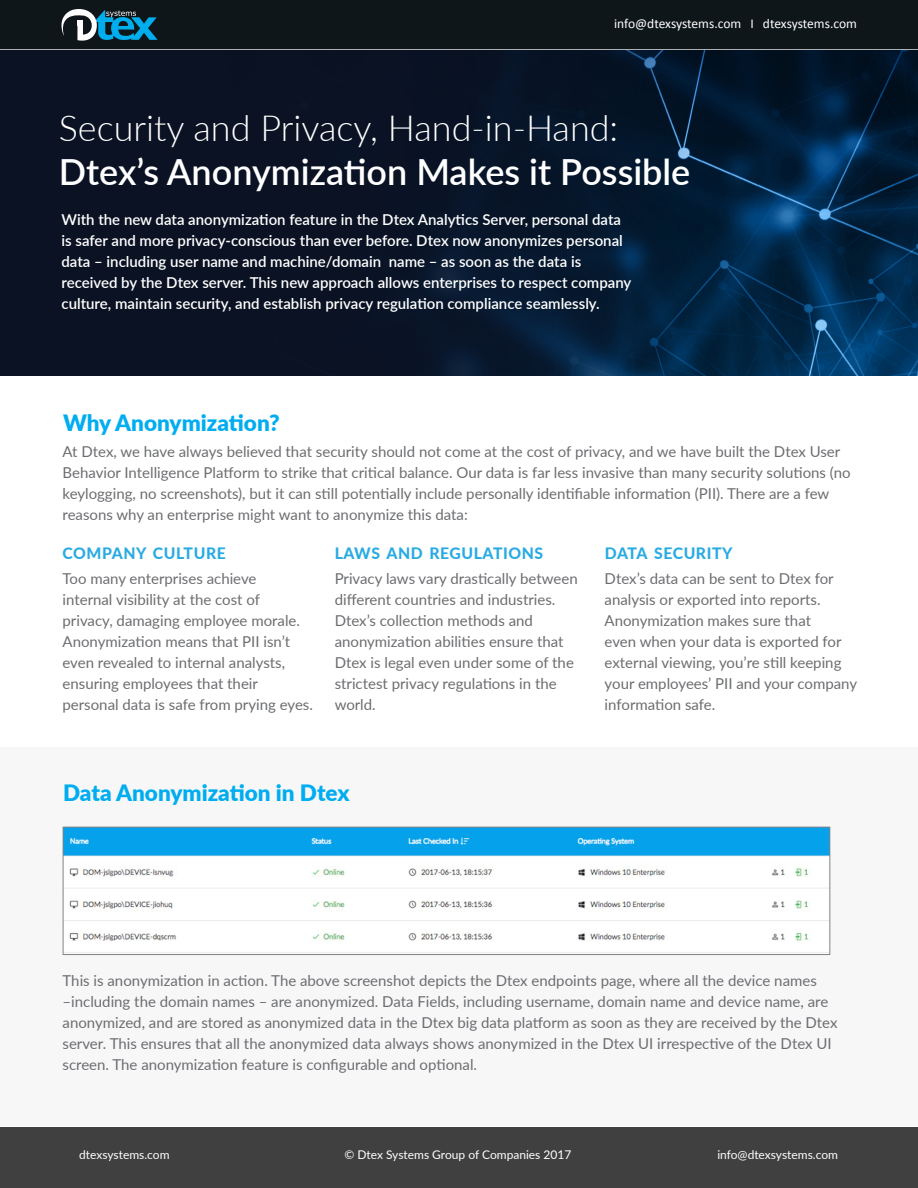
<style>
.page{position:relative;width:918px;height:1188px;background:#fff}
.page>*{position:absolute;margin:0;border:0;box-sizing:border-box;transform-origin:0 0}
.t1{font:600 36px/43.2px "Lato";color:#fff}
.t2{font:900 22.5px "Lato";color:#00adf0}
.Header_2{font:800 15.75px "Lato";letter-spacing:.035em;color:#29abe2}
.Paragraph_Style_1{font:15px/21px "Lato";color:#6c6d70}
.Paragraph_Style_1-2{font:600 15px/21px "Lato";color:#fff}
.t3{font:13.5px "Calibri";letter-spacing:-.01em;color:#fff}
.t4{font:12px "Lato";color:#fff}
.s1{font-weight:300}
</style>
<div class="page">
<div style="left:0;top:748px;width:918px;height:380px;background:#f7f7f8"></div>
<svg style="left:1px;top:50px;width:917px;height:325px;background:#07192f"></svg>
<div style="left:0;top:0;width:918px;height:50px;background:#0f161a"></div>
<svg style="left:61px;top:9px;width:97px;height:32px;background:#32677c"></svg>
<div style="left:0;top:1127px;width:918px;height:61px;background:#404040"></div>
<img style="left:65px;top:829px;width:763px;height:112px">
<div style="left:63px;top:827px;width:767px;height:128px;border:1px solid #808285"></div>
<p class="t3" style="left:614px;top:15px;width:244px">info@dtexsystems.com I dtexsystems.com</p>
<p class="t1" style="left:59px;top:105px;width:633px"><span class="s1">Security and Privacy, Hand-in-Hand:<br></span>Dtex’s Anonymization Makes it Possible</p>
<p class="Paragraph_Style_1-2" style="left:62px;top:208px;width:571px">With the new data anonymization feature in the Dtex Analytics Server, personal data is safer and more privacy-conscious than ever before. Dtex now anonymizes personal data – including user name and machine/domain name – as soon as the data is received by the Dtex server. This new approach allows enterprises to respect company culture, maintain security, and establish privacy regulation compliance seamlessly.</p>
<p class="t2" style="left:63px;top:405px;width:218px">Why Anonymization?</p>
<p class="Paragraph_Style_1" style="left:63px;top:441px;width:790px">At Dtex, we have always believed that security should not come at the cost of privacy, and we have built the Dtex User Behavior Intelligence Platform to strike that critical balance. Our data is far less invasive than many security solutions (no keylogging, no screenshots), but it can still potentially include personally identifiable information (PII). There are a few reasons why an enterprise might want to anonymize this data:</p>
<p class="Header_2" style="left:63px;top:541px;width:165px">COMPANY CULTURE</p>
<p class="Header_2" style="left:335px;top:541px;width:210px">LAWS AND REGULATIONS</p>
<p class="Header_2" style="left:605px;top:541px;width:129px">DATA SECURITY</p>
<p class="Paragraph_Style_1" style="left:63px;top:568px;width:252px">Too many enterprises achieve<br>internal visibility at the cost of privacy, damaging employee morale.<br>Anonymization means that PII isn’t even revealed to internal analysts, ensuring employees that their personal data is safe from prying eyes.</p>
<p class="Paragraph_Style_1" style="left:335px;top:568px;width:245px">Privacy laws vary drastically between different countries and industries.<br>Dtex’s collection methods and anonymization abilities ensure that<br>Dtex is legal even under some of the strictest privacy regulations in the world.</p>
<p class="Paragraph_Style_1" style="left:605px;top:568px;width:254px">Dtex’s data can be sent to Dtex for analysis or exported into reports.<br>Anonymization makes sure that<br>even when your data is exported for external viewing, you’re still keeping your employees’ PII and your company information safe.</p>
<p class="t2" style="left:63px;top:776px;width:288px">Data Anonymization in Dtex</p>
<p class="Paragraph_Style_1" style="left:63px;top:969px;width:776px">This is anonymization in action. The above screenshot depicts the Dtex endpoints page, where all the device names –including the domain names – are anonymized. Data Fields, including username, domain name and device name, are anonymized, and are stored as anonymized data in the Dtex big data platform as soon as they are received by the Dtex server. This ensures that all the anonymized data always shows anonymized in the Dtex UI irrespective of the Dtex UI screen. The anonymization feature is configurable and optional.</p>
<p class="t4" style="left:79px;top:1146px;width:92px">dtexsystems.com</p>
<p class="t4" style="left:344px;top:1146px;width:229px">© Dtex Systems Group of Companies 2017</p>
<p class="t4" style="left:717px;top:1146px;width:122px">info@dtexsystems.com</p>
</div>
